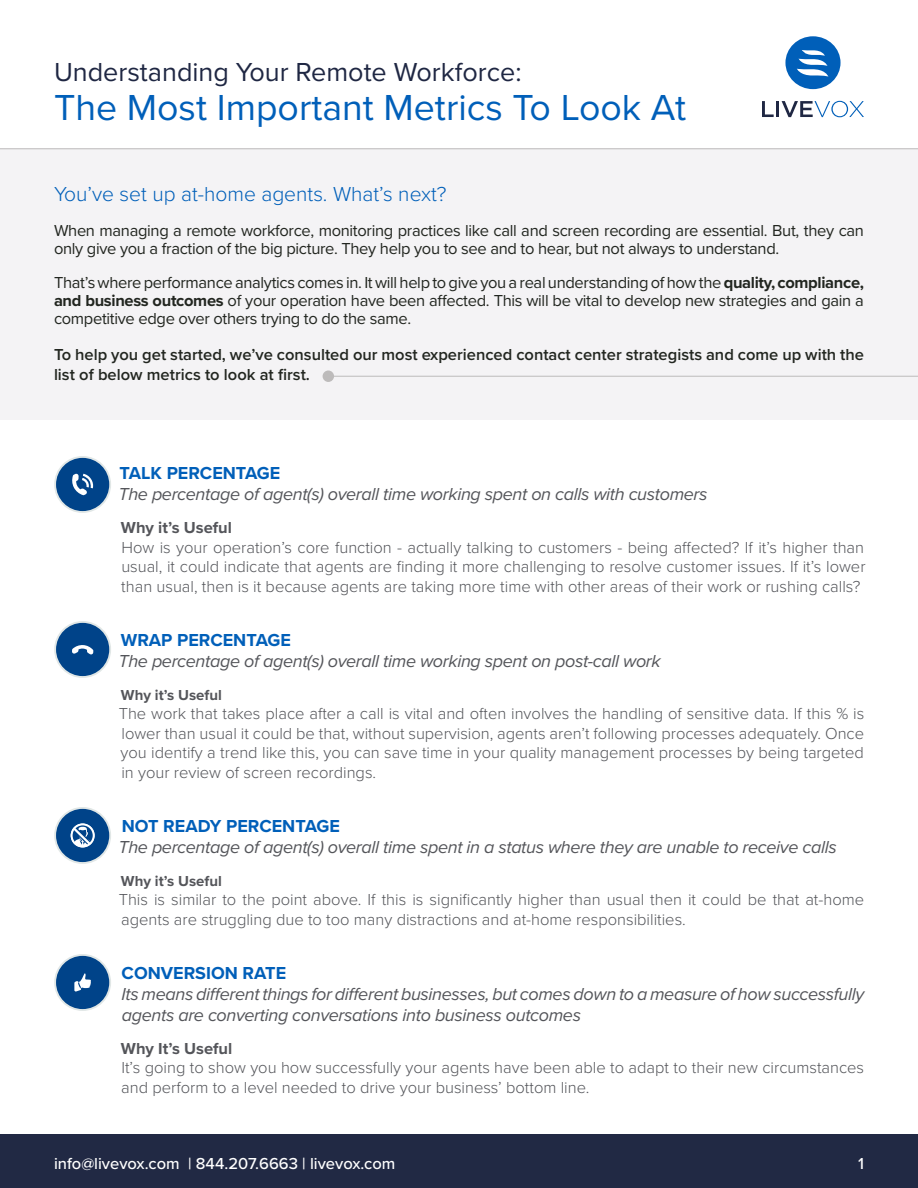
<style>
.page{position:relative;width:918px;height:1188px;background:#fff}
.page>*{position:absolute;margin:0;border:0;box-sizing:border-box;transform-origin:0 0}
.Main_Title{font:37.5px "Proxima Nova";color:#005fb9}
.Pretitle{font:27px "Proxima Nova";color:#1f2743}
.Intro_Copy{font:300 21px "Proxima Nova";color:#005fb9}
.Section_Copy{font:italic 18px/21px "Proxima Nova";letter-spacing:-.02em;color:#54555a}
.Section_Heading{font:700 18px "Proxima Nova";color:#005fb9}
.Bullet_Text{font:300 16.5px/19.5px "Proxima Nova";color:#54555a;text-align:justify}
.intro_2nd_paragraph{font:16.5px/18px "Proxima Nova";letter-spacing:-.02em;color:#222620}
.Intro_Callout{font:600 16.5px/19.5px "Proxima Nova";color:#222620}
.t1{font:500 16.5px "Proxima Nova";color:#fff}
.Bullet_Heading{font:700 16.5px "Proxima Nova";color:#54555a}
.Bullet_Heading-2{font:700 15px "Proxima Nova";color:#54555a}
.s1{font-weight:700}
</style>
<div class="page">
<div style="left:0;top:1134px;width:918px;height:54px;background:#212944"></div>
<div style="left:0;top:148px;width:918px;height:272px;background:#f4f3f5"></div>
<hr style="left:0;top:148px;width:918px;height:1px;background:#bdbbbb">
<svg style="left:762px;top:101px;width:12px;height:16px"></svg>
<hr style="left:776px;top:101px;width:3px;height:16px;background:#1f2743">
<svg style="left:782px;top:101px;width:82px;height:16px"></svg>
<div style="left:785px;top:36px;width:56px;height:53px;background:#005fb9;border-radius:50%"></div>
<svg style="left:797px;top:50px;width:32px;height:27px"></svg>
<hr style="left:330px;top:376px;width:588px;height:1px;background:#bdbbbb">
<div style="left:323px;top:371px;width:11px;height:11px;background:#bdbbbb;border-radius:50%"></div>
<div style="left:55px;top:457px;width:55px;height:55px;background:#004389;border-radius:50%"></div>
<div style="left:54px;top:456px;width:57px;height:57px;border:2px solid #e1e7e6;border-radius:50%"></div>
<svg style="left:72px;top:474px;width:22px;height:21px"></svg>
<div style="left:55px;top:808px;width:55px;height:55px;background:#004389;border-radius:50%"></div>
<div style="left:54px;top:807px;width:57px;height:57px;border:2px solid #e1e7e6;border-radius:50%"></div>
<svg style="left:70px;top:823px;width:25px;height:25px"></svg>
<div style="left:71px;top:824px;width:24px;height:23px;border:2px solid #fff;border-radius:50%"></div>
<div style="left:55px;top:622px;width:55px;height:55px;background:#004389;border-radius:50%"></div>
<div style="left:54px;top:621px;width:57px;height:57px;border:2px solid #e1e7e6;border-radius:50%"></div>
<svg style="left:72px;top:645px;width:21px;height:10px"></svg>
<div style="left:55px;top:955px;width:55px;height:55px;background:#004389;border-radius:50%"></div>
<div style="left:54px;top:954px;width:57px;height:57px;border:2px solid #e1e7e6;border-radius:50%"></div>
<svg style="left:74px;top:973px;width:17px;height:19px"></svg>
<p class="Pretitle" style="left:54px;top:52px;width:469px">Understanding Your Remote Workforce:</p>
<p class="Main_Title" style="left:54px;top:80px;width:634px">The Most Important Metrics To Look At</p>
<p class="Intro_Copy" style="left:54px;top:178px;width:394px">You’ve set up at-home agents. What’s next?</p>
<p class="intro_2nd_paragraph" style="left:54px;top:220px;width:812px">When managing a remote workforce, monitoring practices like call and screen recording are essential. But, they can only give you a fraction of the big picture. They help you to see and to hear, but not always to understand.</p>
<p class="intro_2nd_paragraph" style="left:54px;top:273px;width:811px;text-align:justify">That’s where performance analytics comes in. It will help to give you a real understanding of how the <span class="s1">quality, compliance, and business outcomes</span> of your operation have been affected. This will be vital to develop new strategies and gain a competitive edge over others trying to do the same.</p>
<p class="Intro_Callout" style="left:54px;top:344px;width:812px">To help you get started, we’ve consulted our most experienced contact center strategists and come up with the list of below metrics to look at first.</p>
<p class="Section_Heading" style="left:120px;top:460px;width:162px">TALK PERCENTAGE</p>
<p class="Section_Copy" style="left:118px;top:483px;width:591px">The percentage of agent(s) overall time working spent on calls with customers</p>
<p class="Bullet_Heading" style="left:121px;top:515px;width:113px">Why it’s Useful</p>
<p class="Bullet_Text" style="left:121px;top:537px;width:746px">How is your operation’s core function - actually talking to customers - being affected? If it’s higher than usual, it could indicate that agents are finding it more challenging to resolve customer issues. If it’s lower than usual, then is it because agents are taking more time with other areas of their work or rushing calls?</p>
<p class="Section_Heading" style="left:121px;top:626px;width:172px">WRAP PERCENTAGE</p>
<p class="Section_Copy" style="left:118px;top:649px;width:544px">The percentage of agent(s) overall time working spent on post-call work</p>
<p class="Bullet_Heading-2" style="left:121px;top:684px;width:102px">Why it’s Useful</p>
<p class="Bullet_Text" style="left:119px;top:703px;width:747px">The work that takes place after a call is vital and often involves the handling of sensitive data. If this % is lower than usual it could be that, without supervision, agents aren’t following processes adequately. Once you identify a trend like this, you can save time in your quality management processes by being targeted in your review of screen recordings.</p>
<p class="Section_Heading" style="left:122px;top:812px;width:220px">NOT READY PERCENTAGE</p>
<p class="Section_Copy" style="left:118px;top:835px;width:720px">The percentage of agent(s) overall time spent in a status where they are unable to receive calls</p>
<p class="Bullet_Heading-2" style="left:121px;top:870px;width:102px">Why it’s Useful</p>
<p class="Bullet_Text" style="left:119px;top:889px;width:747px">This is similar to the point above. If this is significantly higher than usual then it could be that at-home agents are struggling due to too many distractions and at-home responsibilities.</p>
<p class="Section_Heading" style="left:122px;top:959px;width:166px">CONVERSION RATE</p>
<p class="Section_Copy" style="left:122px;top:982px;width:744px">Its means different things for different businesses, but comes down to a measure of how successfully agents are converting conversations into business outcomes</p>
<p class="Bullet_Heading" style="left:121px;top:1036px;width:113px">Why It’s Useful</p>
<p class="Bullet_Text" style="left:121px;top:1057px;width:744px">It’s going to show you how successfully your agents have been able to adapt to their new circumstances and perform to a level needed to drive your business’ bottom line.</p>
<p class="t1" style="left:54px;top:1151px;width:343px">info@livevox.com | 844.207.6663 | livevox.com</p>
<p class="t1" style="left:858px;top:1151px;width:7px">1</p>
</div>
